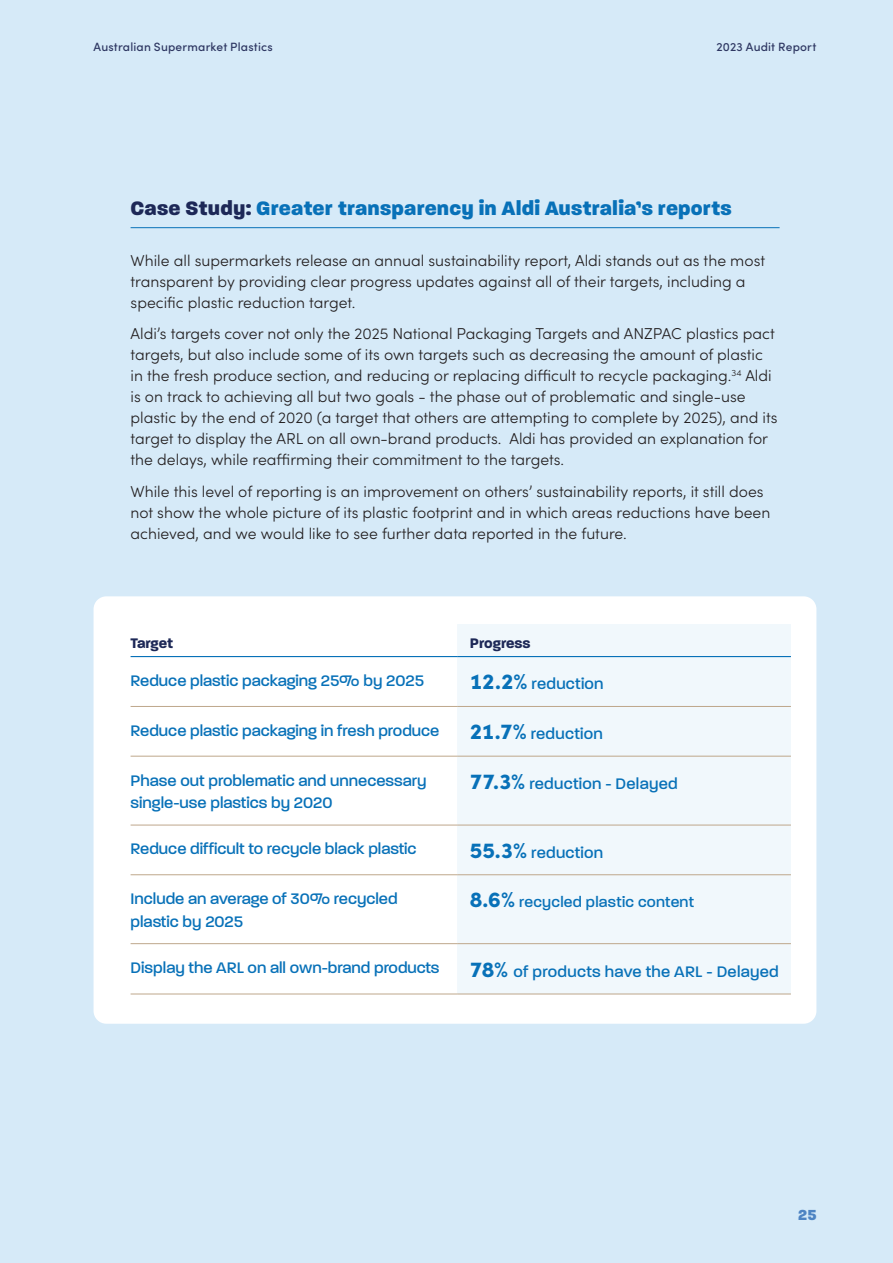
<style>
.page{position:relative;width:893px;height:1263px;background:#d6eaf8}
.page>*{position:absolute;margin:0;border:0;box-sizing:border-box;transform-origin:0 0}
.Case_Study_title{font:800 21px "Paralucent";letter-spacing:.005em;color:#0871b8}
.Table_body{font:500 16.5px/22.5px "Paralucent";color:#0871b8}
.Body_Copy{font:300 15.75px/21px "Sofia Pro";color:#231f20}
.Table_body-2{font:500 15.75px "Paralucent";letter-spacing:.015em;color:#0871b8}
.t1{font:800 15.75px "Paralucent";color:#4e84c3}
.Table_header{font:700 15px "Paralucent";color:#1d2857}
.t2{font:500 12px "Sofia Pro";letter-spacing:.015em;color:#2e3762}
.s1{color:#1d2857}
.s2{font-family:"Sofia Pro";font-weight:900;font-size:21.75px}
</style>
<div class="page">
<div style="left:94px;top:596px;width:722px;height:428px;background:#fff;border-radius:13px"></div>
<hr style="left:131px;top:227px;width:649px;height:1px;background:#0871b8">
<div style="left:457px;top:624px;width:334px;height:370px;background:#f1f8fc"></div>
<hr style="left:131px;top:706px;width:326px;height:1px;background:#bea78b">
<hr style="left:457px;top:706px;width:334px;height:1px;background:#bea78b">
<hr style="left:131px;top:756px;width:326px;height:1px;background:#bea78b">
<hr style="left:457px;top:756px;width:334px;height:1px;background:#bea78b">
<hr style="left:131px;top:825px;width:326px;height:1px;background:#bea78b">
<hr style="left:457px;top:825px;width:334px;height:1px;background:#bea78b">
<hr style="left:131px;top:874px;width:326px;height:1px;background:#bea78b">
<hr style="left:457px;top:874px;width:334px;height:1px;background:#bea78b">
<hr style="left:131px;top:943px;width:326px;height:1px;background:#bea78b">
<hr style="left:457px;top:943px;width:334px;height:1px;background:#bea78b">
<hr style="left:131px;top:994px;width:326px;height:1px;background:#bea78b">
<hr style="left:457px;top:994px;width:334px;height:1px;background:#bea78b">
<hr style="left:131px;top:656px;width:326px;height:1px;background:#0871b8">
<hr style="left:457px;top:656px;width:334px;height:1px;background:#0871b8">
<p class="t2" style="left:94px;top:38px;width:181px">Australian Supermarket Plastics</p>
<p class="t2" style="left:716px;top:38px;width:101px">2023 Audit Report</p>
<p class="Case_Study_title" style="left:131px;top:195px;width:603px"><span class="s1">Case Study:</span> Greater transparency in Aldi Australia’s reports</p>
<p class="Body_Copy" style="left:131px;top:249px;width:636px">While all supermarkets release an annual sustainability report, Aldi stands out as the most transparent by providing clear progress updates against all of their targets, including a specific plastic reduction target.</p>
<p class="Body_Copy" style="left:131px;top:322px;width:648px">Aldi’s targets cover not only the 2025 National Packaging Targets and ANZPAC plastics pact targets, but also include some of its own targets such as decreasing the amount of plastic in the fresh produce section, and reducing or replacing difficult to recycle packaging.<sup>34</sup> Aldi is on track to achieving all but two goals - the phase out of problematic and single-use plastic by the end of 2020 (a target that others are attempting to complete by 2025), and its target to display the ARL on all own-brand products. Aldi has provided an explanation for the delays, while reaffirming their commitment to the targets.</p>
<p class="Body_Copy" style="left:131px;top:480px;width:641px">While this level of reporting is an improvement on others’ sustainability reports, it still does not show the whole picture of its plastic footprint and in which areas reductions have been achieved, and we would like to see further data reported in the future.</p>
<p class="Table_header" style="left:131px;top:634px;width:44px">Target</p>
<p class="Table_header" style="left:470px;top:634px;width:62px">Progress</p>
<p class="Table_body" style="left:131px;top:670px;width:295px">Reduce plastic packaging 25% by 2025</p>
<p class="Table_body" style="left:470px;top:673px;width:135px"><span class="s2">12.2%</span> reduction</p>
<p class="Table_body" style="left:131px;top:719px;width:310px">Reduce plastic packaging in fresh produce</p>
<p class="Table_body" style="left:470px;top:723px;width:134px"><span class="s2">21.7%</span> reduction</p>
<p class="Table_body" style="left:131px;top:769px;width:298px">Phase out problematic and unnecessary single-use plastics by 2020</p>
<p class="Table_body" style="left:470px;top:772px;width:209px"><span class="s2">77.3%</span> reduction - Delayed</p>
<p class="Table_body" style="left:131px;top:838px;width:288px">Reduce difficult to recycle black plastic</p>
<p class="Table_body" style="left:470px;top:841px;width:135px"><span class="s2">55.3%</span> reduction</p>
<p class="Table_body" style="left:131px;top:887px;width:269px">Include an average of 30% recycled plastic by 2025</p>
<p class="Table_body-2" style="left:470px;top:893px;width:226px"><span class="s2">8.6%</span> recycled plastic content</p>
<p class="Table_body" style="left:131px;top:956px;width:310px">Display the ARL on all own-brand products</p>
<p class="Table_body" style="left:470px;top:960px;width:310px"><span class="s2">78%</span> of products have the ARL - Delayed</p>
<p class="t1" style="left:798px;top:1206px;width:20px">25</p>
</div>
